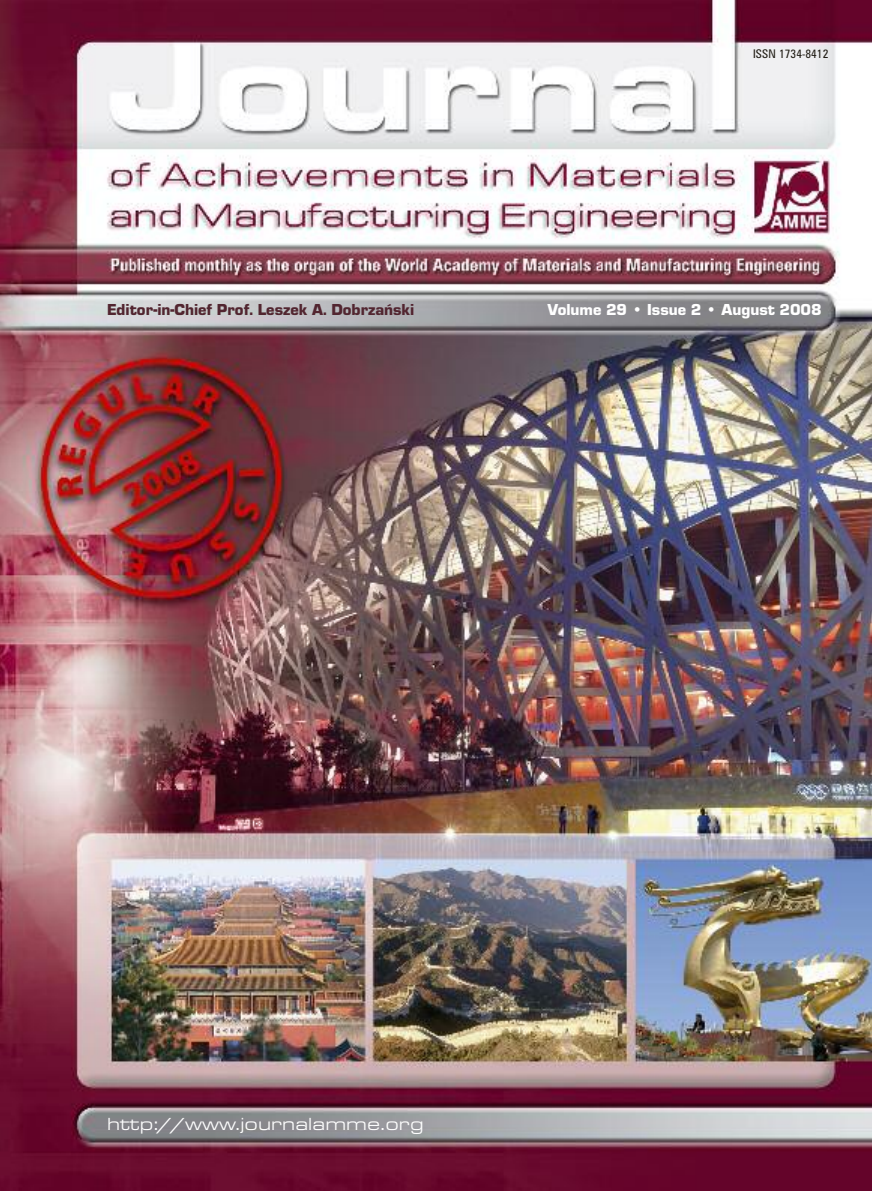
<style>
.page{position:relative;width:872px;height:1191px;background:#fff}
.page>*{position:absolute;margin:0;border:0;box-sizing:border-box;transform-origin:0 0}
.t1{font:18px "Eurostile TCE Regu Exte";color:#fff}
.t2{font:16.5px "Eurostile TCE Blac";color:#522530}
.t3{font:16.5px "Eurostile TCE Blac";color:#fff}
.t4{font:condensed 12px "Zurich PL";color:#201c14}
</style>
<div class="page">
<img style="left:0;top:0;width:872px;height:1191px">
<p class="t2" style="left:107px;top:300px;width:309px">Editor-in-Chief Prof. Leszek A. Dobrzański</p>
<p class="t4" style="left:753px;top:49px;width:77px">ISSN 1734-8412</p>
<p class="t3" style="left:547px;top:300px;width:276px">Volume 29 • Issue 2 • August 2008</p>
<p class="t1" style="left:107px;top:1112px;width:318px">http://www.journalamme.org</p>
</div>
